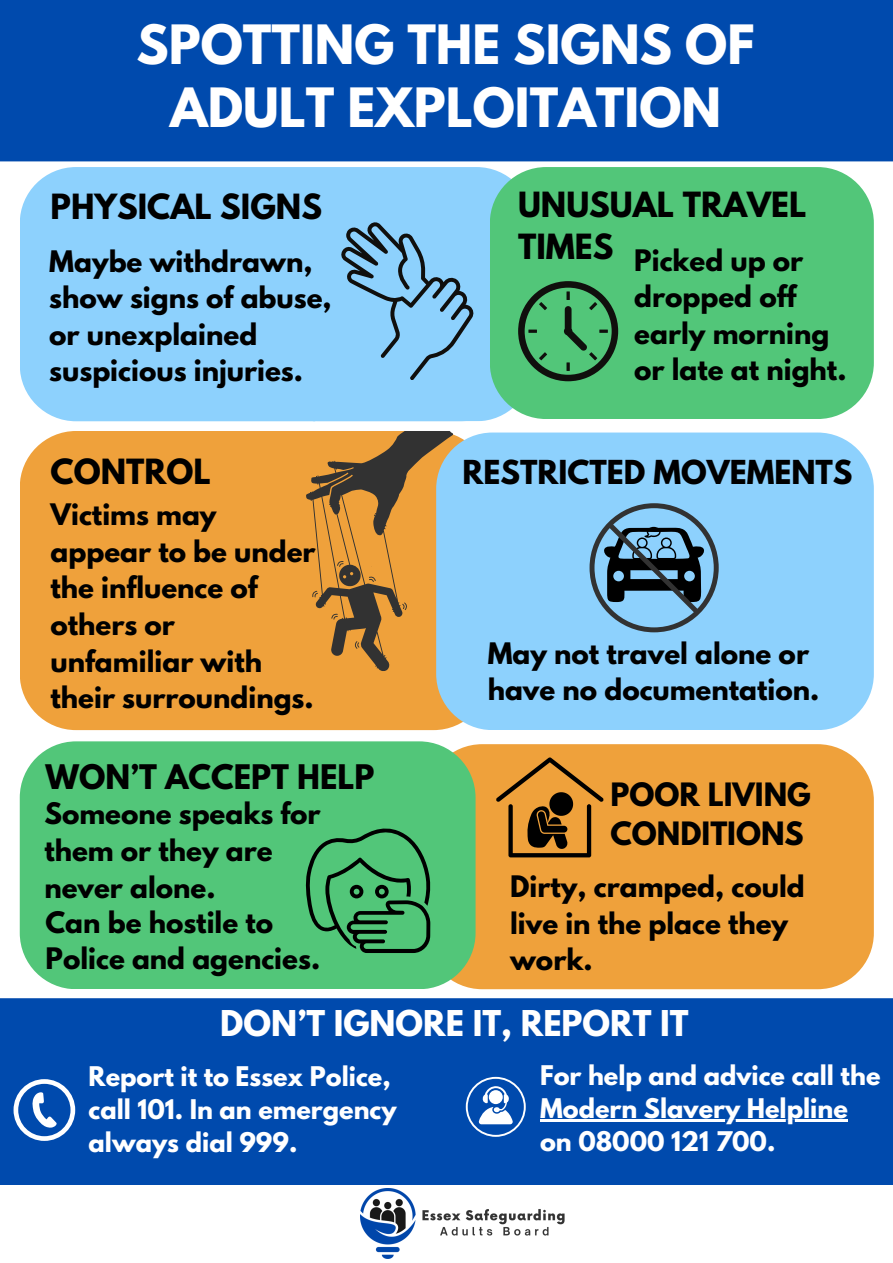
<style>
.page{position:relative;width:893px;height:1263px;background:#fff}
.page>*{position:absolute;margin:0;border:0;box-sizing:border-box;transform-origin:0 0}
.t1{font:700 48px "League Spartan";color:#fff}
.t2{font:700 31.5px "League Spartan";color:#fff}
.t3{font:700 30.75px/42.8px "League Spartan";color:#000}
.t4{font:700 30px "League Spartan";color:#000}
.t5{font:700 29.25px "League Spartan";color:#000}
.t6{font:700 28.5px/39.4px "League Spartan";color:#000}
.t7{font:700 26.25px/36.6px "League Spartan";color:#000}
.t8{font:700 24px/33.2px "League Spartan";color:#fff}
</style>
<div class="page">
<div style="left:0;top:998px;width:893px;height:187px;background:#004aad"></div>
<div style="left:20px;top:431px;width:469px;height:299px;background:#efa13b;border-radius:56px"></div>
<div style="left:436px;top:432px;width:437px;height:298px;background:#8dd1fd;border-radius:56px"></div>
<div style="left:20px;top:167px;width:512px;height:254px;background:#8dd1fd;border-radius:56px"></div>
<div style="left:426px;top:744px;width:448px;height:245px;background:#efa13b;border-radius:56px"></div>
<svg style="left:301px;top:421px;width:163px;height:253px"></svg>
<svg style="left:337px;top:561px;width:7px;height:6px"></svg>
<svg style="left:369px;top:576px;width:7px;height:6px"></svg>
<svg style="left:312px;top:591px;width:6px;height:6px"></svg>
<svg style="left:402px;top:602px;width:5px;height:8px"></svg>
<svg style="left:355px;top:641px;width:4px;height:8px"></svg>
<svg style="left:331px;top:613px;width:7px;height:7px"></svg>
<svg style="left:589px;top:503px;width:129px;height:129px"></svg>
<div style="left:20px;top:741px;width:455px;height:248px;background:#52c679;border-radius:56px"></div>
<svg style="left:305px;top:828px;width:126px;height:125px"></svg>
<div style="left:490px;top:167px;width:383px;height:252px;background:#52c679;border-radius:56px"></div>
<svg style="left:518px;top:281px;width:100px;height:100px"></svg>
<svg style="left:341px;top:222px;width:133px;height:158px"></svg>
<svg style="left:496px;top:757px;width:108px;height:100px"></svg>
<img style="left:361px;top:1189px;width:203px;height:70px">
<svg style="left:14px;top:1079px;width:61px;height:62px"></svg>
<svg style="left:466px;top:1077px;width:60px;height:60px"></svg>
<svg style="left:312px;top:421px;width:154px;height:10px"></svg>
<div style="left:449px;top:422px;width:11px;height:11px;background:#fff;border-radius:50%"></div>
<div style="left:359px;top:544px;width:18px;height:24px;background:#efa13b;border-radius:50%"></div>
<div style="left:0;top:0;width:893px;height:161px;background:#004aad"></div>
<hr style="left:540px;top:1119px;width:308px;height:3px;background:#fff">
<h2 class="t1" style="left:136px;top:21px;width:619px">SPOTTING THE SIGNS OF</h2>
<p class="t1" style="left:170px;top:84px;width:552px">ADULT EXPLOITATION</p>
<p class="t3" style="left:51px;top:189px;width:273px">PHYSICAL SIGNS</p>
<p class="t7" style="left:49px;top:246px;width:284px">Maybe withdrawn, show signs of abuse, or unexplained suspicious injuries.</p>
<h2 class="t3" style="left:51px;top:454px;width:162px">CONTROL</h2>
<p class="t7" style="left:51px;top:500px;width:266px">Victims may appear to be under the influence of others or unfamiliar with their surroundings.</p>
<h2 class="t3" style="left:518px;top:187px;width:290px">UNUSUAL TRAVEL<br>TIMES</h2>
<p class="t7" style="left:634px;top:245px;width:214px">Picked up or dropped off early morning or late at night.</p>
<p class="t5" style="left:462px;top:458px;width:392px">RESTRICTED MOVEMENTS</p>
<p class="t7" style="left:488px;top:638px;width:333px">May not travel alone or have no documentation.</p>
<p class="t4" style="left:46px;top:762px;width:330px">WON’T ACCEPT HELP</p>
<p class="t7" style="left:44px;top:799px;width:278px">Someone speaks for them or they are never alone.</p>
<p class="t6" style="left:610px;top:778px;width:202px">POOR LIVING<br>CONDITIONS</p>
<p class="t7" style="left:510px;top:872px;width:296px">Dirty, cramped, could live in the place they work.</p>
<p class="t7" style="left:46px;top:908px;width:229px">Can be hostile to</p>
<p class="t7" style="left:46px;top:943px;width:276px">Police and agencies.</p>
<p class="t2" style="left:220px;top:1007px;width:470px">DON’T IGNORE IT, REPORT IT</p>
<p class="t8" style="left:540px;top:1061px;width:342px">For help and advice call the</p>
<p class="t8" style="left:540px;top:1094px;width:309px">Modern Slavery Helpline on 08000 121 700.</p>
<h1 class="t8" style="left:89px;top:1062px;width:309px">Report it to Essex Police, call 101. In an emergency always dial 999.</h1>
</div>
